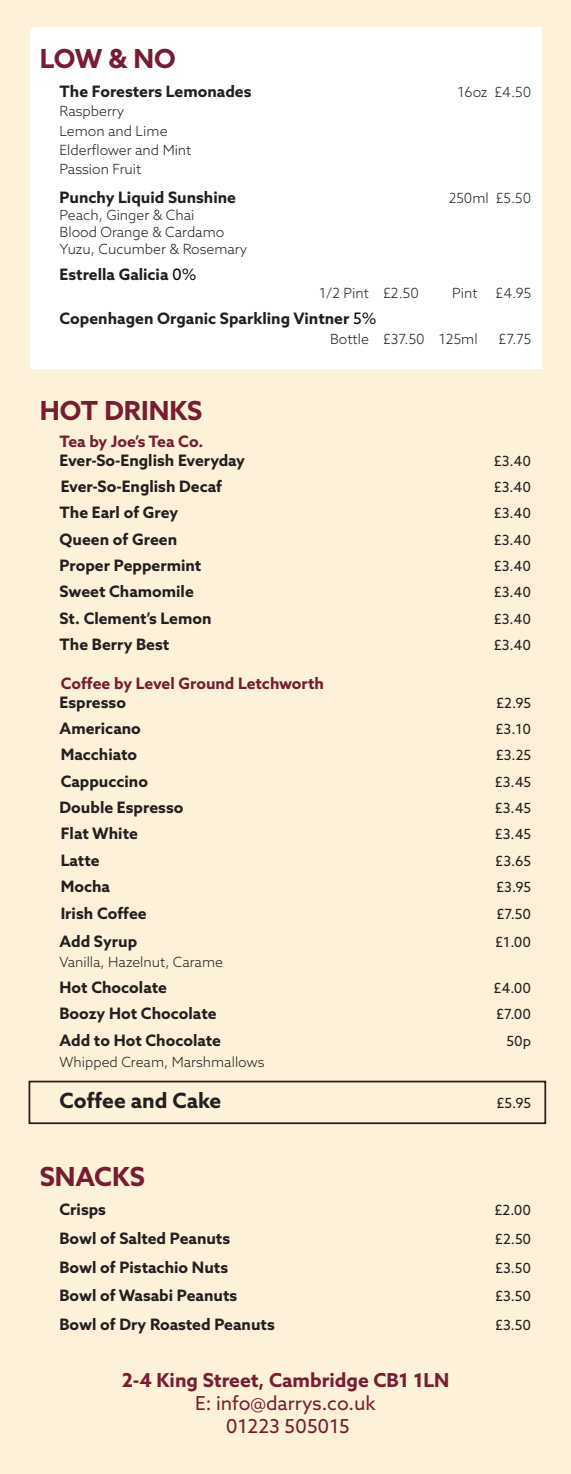
<style>
.page{position:relative;width:571px;height:1474px;background:#fff}
.page>*{position:absolute;margin:0;border:0;box-sizing:border-box;transform-origin:0 0}
.t1{font:700 26.25px "Azo Sans";color:#771c32}
.t2{font:700 21px "Azo Sans";color:#231f20}
.t3{font:19.25px/23.1px "Azo Sans";color:#771c32;text-align:center}
.t4{font:700 19.25px "Azo Sans";color:#771c32}
.t5{font:700 15.75px "Azo Sans";color:#231f20}
.t6{font:700 15.75px "Azo Sans";color:#771c32}
.t7{font:300 14px/19.2px "Azo Sans";color:#231f20}
.t8{font:14px "Azo Sans";color:#231f20}
.s1{font-weight:400;color:#000}
</style>
<div class="page">
<div style="left:0;top:0;width:570px;height:1473px;background:#fef1d9"></div>
<div style="left:29px;top:1080px;width:517px;height:44px;border:2px solid #231f20"></div>
<div style="left:30px;top:27px;width:511px;height:341px;background:#fff"></div>
<h1 class="t1" style="left:40px;top:41px;width:138px">LOW &amp; NO</h1>
<p class="t5" style="left:60px;top:81px;width:193px">The Foresters Lemonades</p>
<p class="t7" style="left:457px;top:82px;width:75px">16oz £4.50</p>
<p class="t7" style="left:60px;top:102px;width:133px">Raspberry<br>Lemon and Lime<br>Elderflower and Mint<br>Passion Fruit</p>
<p class="t5" style="left:60px;top:187px;width:178px">Punchy Liquid Sunshine</p>
<p class="t7" style="left:448px;top:188px;width:84px">250ml £5.50</p>
<p class="t7" style="left:60px;top:206px;width:189px;line-height:16.8px">Peach, Ginger &amp; Chai<br>Blood Orange &amp; Cardamo<br>Yuzu, Cucumber &amp; Rosemary</p>
<p class="t5" style="left:60px;top:264px;width:138px">Estrella Galicia <span class="s1">0%</span></p>
<p class="t7" style="left:319px;top:283px;width:101px">1/2 Pint £2.50</p>
<p class="t7" style="left:452px;top:283px;width:27px">Pint</p>
<p class="t7" style="left:495px;top:283px;width:37px">£4.95</p>
<p class="t5" style="left:60px;top:308px;width:318px">Copenhagen Organic Sparkling Vintner <span class="s1">5%</span></p>
<p class="t7" style="left:330px;top:329px;width:149px">Bottle £37.50 125ml</p>
<p class="t7" style="left:498px;top:329px;width:34px">£7.75</p>
<h1 class="t1" style="left:40px;top:393px;width:164px">HOT DRINKS</h1>
<p class="t6" style="left:60px;top:430px;width:145px">Tea by Joe’s Tea Co.</p>
<p class="t5" style="left:60px;top:449px;width:187px">Ever-So-English Everyday</p>
<p class="t8" style="left:493px;top:451px;width:39px">£3.40</p>
<p class="t5" style="left:61px;top:476px;width:163px">Ever-So-English Decaf</p>
<p class="t8" style="left:493px;top:478px;width:39px">£3.40</p>
<p class="t5" style="left:60px;top:502px;width:120px">The Earl of Grey</p>
<p class="t8" style="left:493px;top:504px;width:39px">£3.40</p>
<p class="t5" style="left:60px;top:528px;width:119px">Queen of Green</p>
<p class="t8" style="left:493px;top:530px;width:39px">£3.40</p>
<p class="t5" style="left:60px;top:555px;width:143px">Proper Peppermint</p>
<p class="t8" style="left:493px;top:557px;width:39px">£3.40</p>
<p class="t5" style="left:60px;top:581px;width:136px">Sweet Chamomile</p>
<p class="t8" style="left:493px;top:583px;width:39px">£3.40</p>
<p class="t5" style="left:60px;top:607px;width:153px">St. Clement’s Lemon</p>
<p class="t8" style="left:493px;top:609px;width:39px">£3.40</p>
<p class="t5" style="left:60px;top:634px;width:111px">The Berry Best</p>
<p class="t8" style="left:493px;top:636px;width:39px">£3.40</p>
<p class="t6" style="left:61px;top:672px;width:265px">Coffee by Level Ground Letchworth</p>
<p class="t5" style="left:60px;top:691px;width:68px">Espresso</p>
<p class="t8" style="left:496px;top:693px;width:37px">£2.95</p>
<p class="t5" style="left:60px;top:718px;width:83px">Americano</p>
<p class="t8" style="left:495px;top:720px;width:37px">£3.10</p>
<p class="t5" style="left:61px;top:744px;width:78px">Macchiato</p>
<p class="t8" style="left:495px;top:746px;width:37px">£3.25</p>
<p class="t5" style="left:61px;top:770px;width:89px">Cappuccino</p>
<p class="t8" style="left:494px;top:772px;width:38px">£3.45</p>
<p class="t5" style="left:60px;top:797px;width:125px">Double Espresso</p>
<p class="t8" style="left:494px;top:799px;width:38px">£3.45</p>
<p class="t5" style="left:61px;top:823px;width:79px">Flat White</p>
<p class="t8" style="left:494px;top:825px;width:38px">£3.45</p>
<p class="t5" style="left:61px;top:849px;width:40px">Latte</p>
<p class="t8" style="left:495px;top:851px;width:37px">£3.65</p>
<p class="t5" style="left:61px;top:876px;width:51px">Mocha</p>
<p class="t8" style="left:496px;top:878px;width:36px">£3.95</p>
<p class="t5" style="left:61px;top:902px;width:87px">Irish Coffee</p>
<p class="t8" style="left:496px;top:904px;width:36px">£7.50</p>
<p class="t5" style="left:60px;top:931px;width:79px">Add Syrup</p>
<p class="t8" style="left:495px;top:933px;width:38px">£1.00</p>
<p class="t7" style="left:60px;top:951px;width:165px">Vanilla, Hazelnut, Carame</p>
<p class="t5" style="left:60px;top:976px;width:109px">Hot Chocolate</p>
<p class="t8" style="left:493px;top:978px;width:39px">£4.00</p>
<p class="t5" style="left:60px;top:1003px;width:158px">Boozy Hot Chocolate</p>
<p class="t8" style="left:496px;top:1005px;width:37px">£7.00</p>
<p class="t5" style="left:60px;top:1029px;width:163px">Add to Hot Chocolate</p>
<p class="t8" style="left:506px;top:1031px;width:26px">50p</p>
<p class="t7" style="left:60px;top:1051px;width:206px">Whipped Cream, Marshmallows</p>
<h2 class="t2" style="left:60px;top:1086px;width:163px">Coffee and Cake</h2>
<p class="t8" style="left:496px;top:1093px;width:36px">£5.95</p>
<h1 class="t1" style="left:40px;top:1159px;width:107px">SNACKS</h1>
<p class="t5" style="left:60px;top:1198px;width:48px">Crisps</p>
<p class="t8" style="left:494px;top:1200px;width:38px">£2.00</p>
<p class="t5" style="left:60px;top:1227px;width:172px">Bowl of Salted Peanuts</p>
<p class="t8" style="left:495px;top:1229px;width:38px">£2.50</p>
<p class="t5" style="left:60px;top:1256px;width:170px">Bowl of Pistachio Nuts</p>
<p class="t8" style="left:495px;top:1258px;width:38px">£3.50</p>
<p class="t5" style="left:60px;top:1285px;width:179px">Bowl of Wasabi Peanuts</p>
<p class="t8" style="left:495px;top:1287px;width:38px">£3.50</p>
<p class="t5" style="left:60px;top:1314px;width:217px">Bowl of Dry Roasted Peanuts</p>
<p class="t8" style="left:495px;top:1315px;width:38px">£3.50</p>
<p class="t4" style="left:122px;top:1367px;width:329px">2-4 King Street, Cambridge CB1 1LN</p>
<p class="t3" style="left:195px;top:1391px;width:182px">E: info@darrys.co.uk<br>01223 505015</p>
</div>
